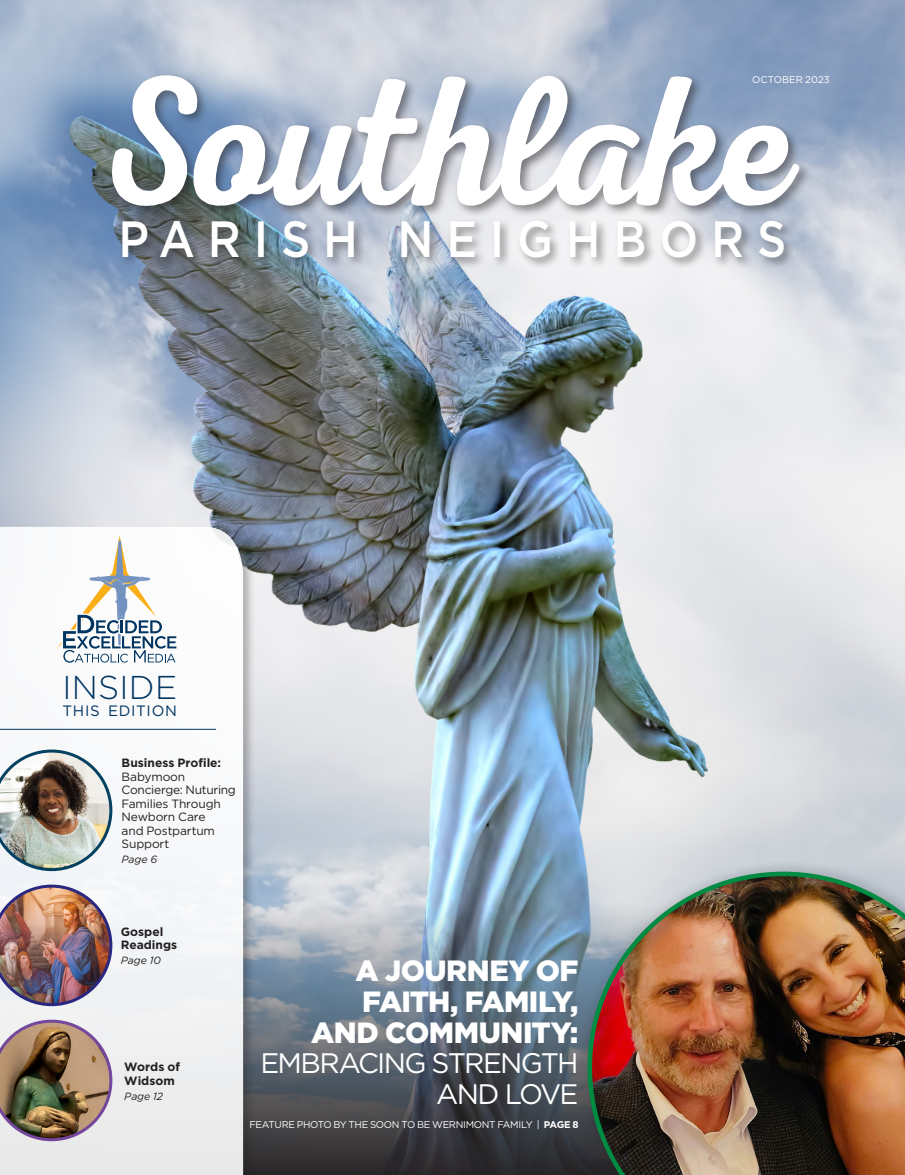
<style>
.page{position:relative;width:905px;height:1175px;background:#fff}
.page>*{position:absolute;margin:0;border:0;box-sizing:border-box;transform-origin:0 0}
.t1{font:185.1px "Nexa Rust Script S 00";color:#fff;scale:.9 1}
.t2{font:500 50.85px "Gotham";letter-spacing:.28em;color:#fff;scale:.9 1}
.t3{font:300 33px "Gotham";letter-spacing:.01em;color:#003562}
.t4{font:900 29.25px "Gotham";letter-spacing:-.025em;color:#fff}
.t5{font:28.2px "Gotham";letter-spacing:-.065em;color:#fff}
.t6{font:15px "Gotham";letter-spacing:.05em;color:#003562}
.t7{font:12px/13.5px "Gotham";letter-spacing:-.015em;color:#231f20}
.t8{font:700 12px "Gotham";color:#231f20}
.t9{font:italic 10.5px "Gotham";color:#231f20}
.t10{font:9.75px "Gotham";letter-spacing:-.025em;color:#fff}
.t11{font:9.75px "Gotham";letter-spacing:.005em;color:#fff}
.s1{font-weight:700}
</style>
<div class="page">
<img style="left:0;top:0;width:904px;height:905px">
<svg style="left:256px;top:905px;width:321px;height:269px;background:#606a76"></svg>
<div style="left:0;top:523px;width:256px;height:651px;background:#231f20;opacity:.35"></div>
<svg style="left:0;top:526px;width:243px;height:648px"></svg>
<svg style="left:56px;top:535px;width:120px;height:127px"></svg>
<hr style="left:0;top:729px;width:216px;height:1px;background:#003562">
<div style="left:108px;top:72px;width:703px;height:146px;background:#231f20;opacity:.5"></div>
<div style="left:119px;top:217px;width:676px;height:53px;background:#231f20;opacity:.5"></div>
<div style="left:577px;top:861px;width:327px;height:313px;background:#231f20;opacity:.75"></div>
<img style="left:587px;top:871px;width:317px;height:303px">
<img style="left:0;top:749px;width:112px;height:122px">
<img style="left:0;top:884px;width:112px;height:122px">
<img style="left:0;top:1019px;width:112px;height:122px">
<p class="t1" style="left:95px;top:32px;width:778px">Southlake</p>
<p class="t2" style="left:118px;top:206px;width:743px">PARISH NEIGHBORS</p>
<p class="t11" style="left:752px;top:73px;width:79px">OCTOBER 2023</p>
<p class="t3" style="left:62px;top:666px;width:116px">INSIDE</p>
<p class="t6" style="left:62px;top:701px;width:116px">THIS EDITION</p>
<p class="t7" style="left:122px;top:756px;width:116px"><span class="s1">Business Profile:<br></span>Babymoon<br>Concierge: Nuturing<br>Families Through<br>Newborn Care</p>
<p class="t7" style="left:122px;top:823px;width:95px">and Postpartum</p>
<p class="t7" style="left:122px;top:837px;width:49px">Support</p>
<p class="t9" style="left:122px;top:852px;width:37px">Page 6</p>
<p class="t8" style="left:121px;top:923px;width:44px">Gospel</p>
<p class="t8" style="left:121px;top:937px;width:58px">Readings</p>
<p class="t9" style="left:121px;top:954px;width:42px">Page 10</p>
<p class="t4" style="left:355px;top:950px;width:225px">A JOURNEY OF</p>
<p class="t4" style="left:362px;top:981px;width:218px">FAITH, FAMILY,</p>
<p class="t4" style="left:311px;top:1012px;width:269px">AND COMMUNITY:</p>
<p class="t5" style="left:260px;top:1044px;width:319px">EMBRACING STRENGTH</p>
<p class="t5" style="left:436px;top:1075px;width:144px">AND LOVE</p>
<p class="t10" style="left:249px;top:1118px;width:330px">FEATURE PHOTO BY THE SOON TO BE WERNIMONT FAMILY | <span class="s1">PAGE 8</span></p>
<p class="t8" style="left:124px;top:1058px;width:57px">Words of</p>
<p class="t8" style="left:124px;top:1072px;width:52px">Widsom</p>
<p class="t9" style="left:124px;top:1089px;width:40px">Page 12</p>
</div>
